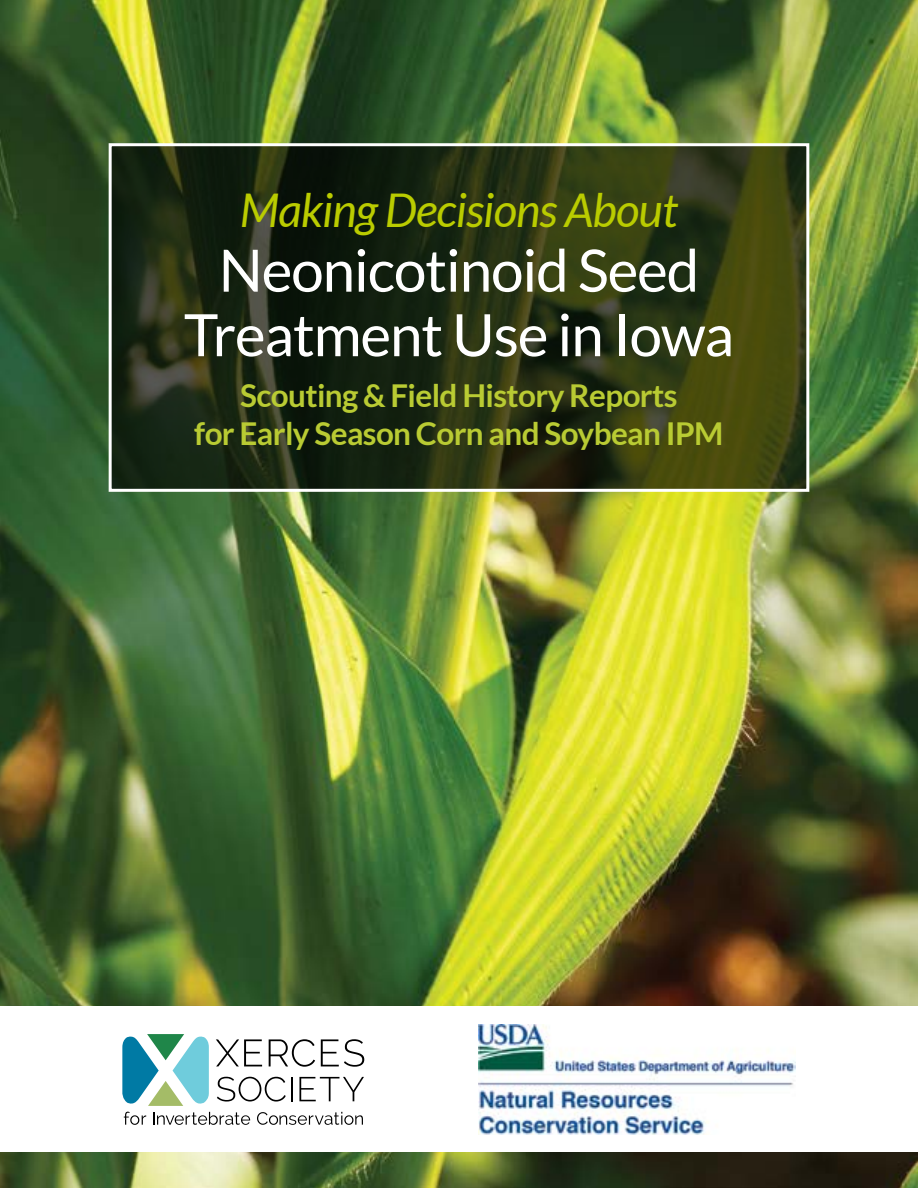
<style>
.page{position:relative;width:918px;height:1188px;background:#fff}
.page>*{position:absolute;margin:0;border:0;box-sizing:border-box;transform-origin:0 0}
.t1{font:58.5px/64.5px "Lato";letter-spacing:-.02em;color:#fff;text-align:center}
.t2{font:italic 46.5px "Lato";letter-spacing:-.02em;color:#bacc00}
.t3{font:700 31.5px/37.8px "Lato";letter-spacing:-.02em;color:#b9cb33;text-align:center}
</style>
<div class="page">
<img style="left:0;top:0;width:918px;height:1188px">
<svg style="left:113px;top:147px;width:692px;height:341px;background:#252f12"></svg>
<div style="left:109px;top:143px;width:700px;height:349px;border:3px solid #fff"></div>
<div style="left:0;top:1007px;width:918px;height:145px;background:#fff"></div>
<svg style="left:122px;top:1034px;width:87px;height:72px"></svg>
<svg style="left:124px;top:1112px;width:22px;height:13px"></svg>
<svg style="left:153px;top:1112px;width:97px;height:13px"></svg>
<svg style="left:257px;top:1112px;width:106px;height:13px"></svg>
<svg style="left:216px;top:1039px;width:46px;height:27px"></svg>
<svg style="left:269px;top:1039px;width:46px;height:28px"></svg>
<svg style="left:321px;top:1039px;width:43px;height:28px"></svg>
<svg style="left:217px;top:1077px;width:69px;height:25px"></svg>
<hr style="left:291px;top:1077px;width:2px;height:24px;background:#000">
<svg style="left:299px;top:1077px;width:65px;height:24px"></svg>
<img style="left:478px;top:1025px;width:318px;height:109px">
<h2 class="t2" style="left:240px;top:184px;width:440px">Making Decisions About</h2>
<h1 class="t1" style="left:184px;top:238px;width:552px">Neonicotinoid Seed<br>Treatment Use in Iowa</h1>
<p class="t3" style="left:194px;top:377px;width:531px">Scouting &amp; Field History Reports<br>for Early Season Corn and Soybean IPM</p>
</div>
